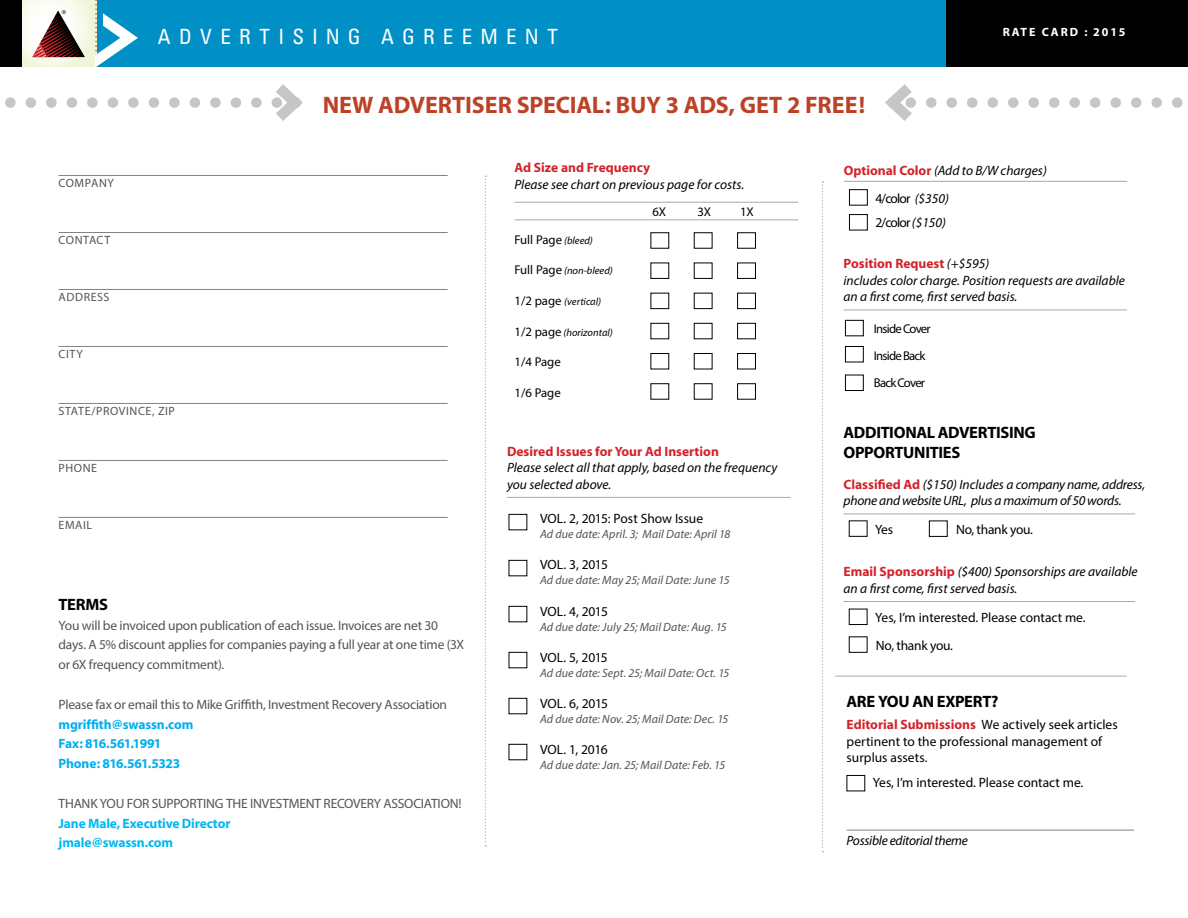
<style>
.page{position:relative;width:1188px;height:918px;background:#fff}
.page>*{position:absolute;margin:0;border:0;box-sizing:border-box;transform-origin:0 0}
.t1{font:700 24px "Myriad";letter-spacing:-.005em;color:#bb4227}
.t2{font:condensed 21px "Univers";letter-spacing:.39em;color:#fff}
.t3{font:700 16.5px "Myriad";letter-spacing:-.02em;color:#000}
.t4{font:italic 13.5px/16.5px "Myriad Pro";color:#000}
.t5{font:13.5px/19.8px "Myriad Pro";letter-spacing:-.015em;color:#545456}
.t6{font:13.5px/16.5px "Myriad Pro";color:#000}
.t7{font:700 13.5px "Myriad";color:#d2232a}
.t8{font:700 13.5px/19.8px "Myriad";letter-spacing:-.015em;color:#00aeef}
.t9{font:700 13.5px/19.8px "Myriad";letter-spacing:-.01em;color:#00b8f1}
.t10{font:13.5px "Myriad Pro";letter-spacing:-.02em;color:#000}
.t11{font:italic 13.5px "Myriad Pro";letter-spacing:-.02em;color:#000}
.t12{font:12.75px/27.3px "Myriad Pro";letter-spacing:-.06em;color:#000}
.t13{font:12.75px "Myriad Pro";color:#000}
.t14{font:italic 12px "Myriad Pro";letter-spacing:.005em;color:#545456}
.t15{font:12px "Myriad Pro";letter-spacing:.05em;color:#545456}
.t16{font:700 12px "Myriad";letter-spacing:.16em;color:#fff}
.t17{font:italic 10.5px "Myriad Pro";color:#000}
.s1{font-style:italic;font-size:10.5px}
.s2{font-style:normal;font-size:12.75px}
.s3{font-family:"Myriad";font-weight:700;font-style:normal;color:#d2232a}
.s4{font-style:normal}
.s5{font-style:italic}
.s6{font-family:"Myriad Pro";font-weight:400;font-style:italic;color:#000}
.s7{font-family:"Myriad";font-weight:700;color:#d2232a}
</style>
<div class="page">
<div style="left:737px;top:232px;width:19px;height:17px;border:1px solid #000"></div>
<div style="left:651px;top:263px;width:18px;height:16px;border:1px solid #000"></div>
<div style="left:694px;top:263px;width:18px;height:16px;border:1px solid #000"></div>
<div style="left:737px;top:263px;width:19px;height:16px;border:1px solid #000"></div>
<div style="left:651px;top:293px;width:18px;height:16px;border:1px solid #000"></div>
<div style="left:694px;top:293px;width:18px;height:16px;border:1px solid #000"></div>
<div style="left:737px;top:293px;width:19px;height:16px;border:1px solid #000"></div>
<div style="left:651px;top:323px;width:18px;height:16px;border:1px solid #000"></div>
<div style="left:694px;top:323px;width:18px;height:16px;border:1px solid #000"></div>
<div style="left:737px;top:323px;width:19px;height:16px;border:1px solid #000"></div>
<div style="left:651px;top:353px;width:18px;height:16px;border:1px solid #000"></div>
<div style="left:694px;top:353px;width:18px;height:16px;border:1px solid #000"></div>
<div style="left:737px;top:353px;width:19px;height:16px;border:1px solid #000"></div>
<div style="left:651px;top:383px;width:18px;height:17px;border:1px solid #000"></div>
<div style="left:694px;top:383px;width:18px;height:17px;border:1px solid #000"></div>
<div style="left:737px;top:383px;width:19px;height:17px;border:1px solid #000"></div>
<hr style="left:515px;top:219px;width:283px;height:1px;background:#a7a9ac">
<hr style="left:515px;top:202px;width:283px;height:1px;background:#a7a9ac">
<hr style="left:844px;top:181px;width:283px;height:1px;background:#a7a9ac">
<div style="left:849px;top:189px;width:19px;height:16px;border:1px solid #000"></div>
<div style="left:849px;top:214px;width:19px;height:16px;border:1px solid #000"></div>
<hr style="left:844px;top:514px;width:291px;height:1px;background:#a7a9ac">
<div style="left:929px;top:521px;width:19px;height:16px;border:1px solid #000"></div>
<div style="left:849px;top:521px;width:18px;height:16px;border:1px solid #000"></div>
<hr style="left:844px;top:601px;width:291px;height:1px;background:#a7a9ac">
<div style="left:849px;top:637px;width:18px;height:16px;border:1px solid #000"></div>
<div style="left:849px;top:609px;width:18px;height:16px;border:1px solid #000"></div>
<hr style="left:835px;top:676px;width:292px;height:1px;background:#a7a9ac">
<div style="left:847px;top:775px;width:18px;height:16px;border:1px solid #000"></div>
<hr style="left:844px;top:310px;width:283px;height:1px;background:#a7a9ac">
<div style="left:845px;top:320px;width:19px;height:16px;border:1px solid #000"></div>
<div style="left:845px;top:346px;width:19px;height:16px;border:1px solid #000"></div>
<div style="left:845px;top:375px;width:19px;height:16px;border:1px solid #000"></div>
<hr style="left:507px;top:497px;width:284px;height:1px;background:#a7a9ac">
<div style="left:509px;top:514px;width:18px;height:16px;border:1px solid #000"></div>
<div style="left:509px;top:560px;width:18px;height:16px;border:1px solid #000"></div>
<div style="left:509px;top:652px;width:18px;height:16px;border:1px solid #000"></div>
<div style="left:509px;top:698px;width:18px;height:16px;border:1px solid #000"></div>
<div style="left:509px;top:744px;width:18px;height:16px;border:1px solid #000"></div>
<div style="left:509px;top:606px;width:18px;height:16px;border:1px solid #000"></div>
<div style="left:96px;top:0;width:1092px;height:67px;background:#0090c6"></div>
<div style="left:946px;top:0;width:242px;height:67px;background:#000"></div>
<svg style="left:822px;top:181px;width:1px;height:671px"></svg>
<svg style="left:485px;top:176px;width:1px;height:671px"></svg>
<hr style="left:59px;top:175px;width:389px;height:1px;background:#808285">
<hr style="left:59px;top:232px;width:389px;height:1px;background:#808285">
<hr style="left:59px;top:289px;width:389px;height:1px;background:#808285">
<hr style="left:59px;top:346px;width:389px;height:1px;background:#808285">
<hr style="left:59px;top:403px;width:389px;height:1px;background:#808285">
<hr style="left:59px;top:460px;width:389px;height:1px;background:#808285">
<hr style="left:59px;top:517px;width:389px;height:1px;background:#808285">
<hr style="left:847px;top:830px;width:287px;height:1px;background:#808285">
<svg style="left:885px;top:84px;width:298px;height:37px"></svg>
<svg style="left:0;top:0;width:303px;height:121px"></svg>
<h2 class="t2" style="left:158px;top:23px;width:263px">ADVERTISING AGREE</h2>
<h2 class="t2" style="left:481px;top:23px;width:44px">M ENT</h2>
<p class="t16" style="left:1003px;top:26px;width:124px">RATE CARD : 2015</p>
<p class="t15" style="left:59px;top:176px;width:57px">COMPANY</p>
<p class="t15" style="left:59px;top:233px;width:53px">CONTACT</p>
<p class="t15" style="left:59px;top:290px;width:52px">ADDRESS</p>
<p class="t15" style="left:59px;top:347px;width:26px">CITY</p>
<p class="t15" style="left:59px;top:404px;width:118px">STATE/PROVINCE, ZIP</p>
<h1 class="t1" style="left:323px;top:92px;width:309px">NEW ADVERTISER SPECIAL: BUY</h1>
<h1 class="t1" style="left:666px;top:92px;width:201px">3 ADS, GET 2 FREE!</h1>
<p class="t7" style="left:515px;top:161px;width:137px">Ad Size and Frequency</p>
<p class="t4" style="left:515px;top:176px;width:231px">Please see chart on previous page for costs.</p>
<p class="t13" style="left:515px;top:232px;width:80px">Full Page <span class="s1">(bleed)</span></p>
<p class="t17" style="left:515px;top:264px;width:100px"><span class="s2">Full Page</span> (non-bleed)</p>
<p class="t17" style="left:515px;top:295px;width:88px"><span class="s2">1/2 page</span> (vertical)</p>
<p class="t17" style="left:515px;top:325px;width:100px"><span class="s2">1/2 page</span> (horizontal)</p>
<p class="t12" style="left:515px;top:348px;width:48px">1/4 Page</p>
<p class="t12" style="left:515px;top:379px;width:48px">1/6 Page</p>
<p class="t12" style="left:652px;top:198px;width:15px">6X</p>
<p class="t12" style="left:698px;top:198px;width:15px">3X</p>
<p class="t12" style="left:740px;top:198px;width:15px">1X</p>
<p class="t4" style="left:876px;top:156px;width:173px;line-height:28px;text-indent:-32px"><span class="s3">Optional Color</span> (Add to B/W charges)<br><span class="s4">4/color</span> ($350)</p>
<p class="t6" style="left:876px;top:214px;width:72px">2/color <span class="s5">($150)</span></p>
<p class="t7" style="left:844px;top:257px;width:147px">Position Request <span class="s6">(+$595)</span></p>
<p class="t4" style="left:844px;top:272px;width:283px">includes color charge. Position requests are available an a first come, first served basis.</p>
<p class="t12" style="left:874px;top:315px;width:58px">Inside Cover<br>Inside Back<br>Back Cover</p>
<p class="t15" style="left:59px;top:461px;width:40px">PHONE</p>
<p class="t15" style="left:59px;top:518px;width:35px">EMAIL</p>
<p class="t3" style="left:59px;top:596px;width:39px">TERMS</p>
<p class="t5" style="left:59px;top:615px;width:407px">You will be invoiced upon publication of each issue. Invoices are net 30 days. A 5% discount applies for companies paying a full year at one time (3X or 6X frequency commitment).</p>
<p class="t5" style="left:59px;top:694px;width:390px">Please fax or email this to Mike Griffith, Investment Recovery Association</p>
<p class="t8" style="left:59px;top:715px;width:136px">mgriffith@swassn.com<br>Fax: 816.561.1991<br>Phone: 816.561.5323</p>
<p class="t5" style="left:59px;top:793px;width:405px">THANK YOU FOR SUPPORTING THE INVESTMENT RECOVERY ASSOCIATION!</p>
<p class="t9" style="left:59px;top:814px;width:173px">Jane Male, Executive Director jmale@swassn.com</p>
<p class="t7" style="left:507px;top:444px;width:213px">Desired Issues for Your Ad Insertion</p>
<p class="t4" style="left:507px;top:459px;width:272px">Please select all that apply, based on the frequency you selected above.</p>
<p class="t6" style="left:540px;top:510px;width:165px">VOL. 2, 2015: Post Show Issue</p>
<p class="t14" style="left:540px;top:527px;width:192px">Ad due date: April. 3; Mail Date: April 18</p>
<p class="t6" style="left:540px;top:556px;width:69px">VOL. 3, 2015</p>
<p class="t14" style="left:540px;top:573px;width:191px">Ad due date: May 25; Mail Date: June 15</p>
<p class="t6" style="left:540px;top:603px;width:70px">VOL. 4, 2015</p>
<p class="t14" style="left:540px;top:619px;width:188px">Ad due date: July 25; Mail Date: Aug. 15</p>
<p class="t6" style="left:540px;top:649px;width:69px">VOL. 5, 2015</p>
<p class="t14" style="left:540px;top:665px;width:191px">Ad due date: Sept. 25; Mail Date: Oct. 15</p>
<p class="t6" style="left:540px;top:695px;width:70px">VOL. 6, 2015</p>
<p class="t14" style="left:540px;top:711px;width:190px">Ad due date: Nov. 25; Mail Date: Dec. 15</p>
<p class="t6" style="left:540px;top:741px;width:69px">VOL. 1, 2016</p>
<p class="t14" style="left:540px;top:758px;width:187px">Ad due date: Jan. 25; Mail Date: Feb. 15</p>
<p class="t3" style="left:844px;top:424px;width:161px">ADDITIONAL ADVERTISIN</p>
<p class="t3" style="left:1025px;top:424px;width:13px">G</p>
<p class="t3" style="left:844px;top:444px;width:117px">OPPORTUNITIES</p>
<p class="t4" style="left:844px;top:476px;width:303px"><span class="s3">Classified Ad</span> ($150) Includes a company name, address, phone and website URL, plus a maximum of 50 words.</p>
<p class="t6" style="left:875px;top:521px;width:19px">Yes</p>
<p class="t10" style="left:956px;top:521px;width:79px">No, thank you.</p>
<p class="t4" style="left:844px;top:563px;width:296px"><span class="s3">Email Sponsorship</span> ($400) Sponsorships are available an a first come, first served basis.</p>
<p class="t6" style="left:875px;top:609px;width:212px">Yes, I’m interested. Please contact me.</p>
<p class="t10" style="left:876px;top:637px;width:79px">No, thank you.</p>
<p class="t3" style="left:847px;top:693px;width:154px">ARE YOU AN EXPERT?</p>
<p class="t6" style="left:847px;top:716px;width:273px"><span class="s7">Editorial Submissions</span> We actively seek articles pertinent to the professional management of surplus assets.</p>
<p class="t6" style="left:873px;top:774px;width:212px">Yes, I’m interested. Please contact me.</p>
<p class="t11" style="left:847px;top:832px;width:123px">Possible editorial theme</p>
</div>
